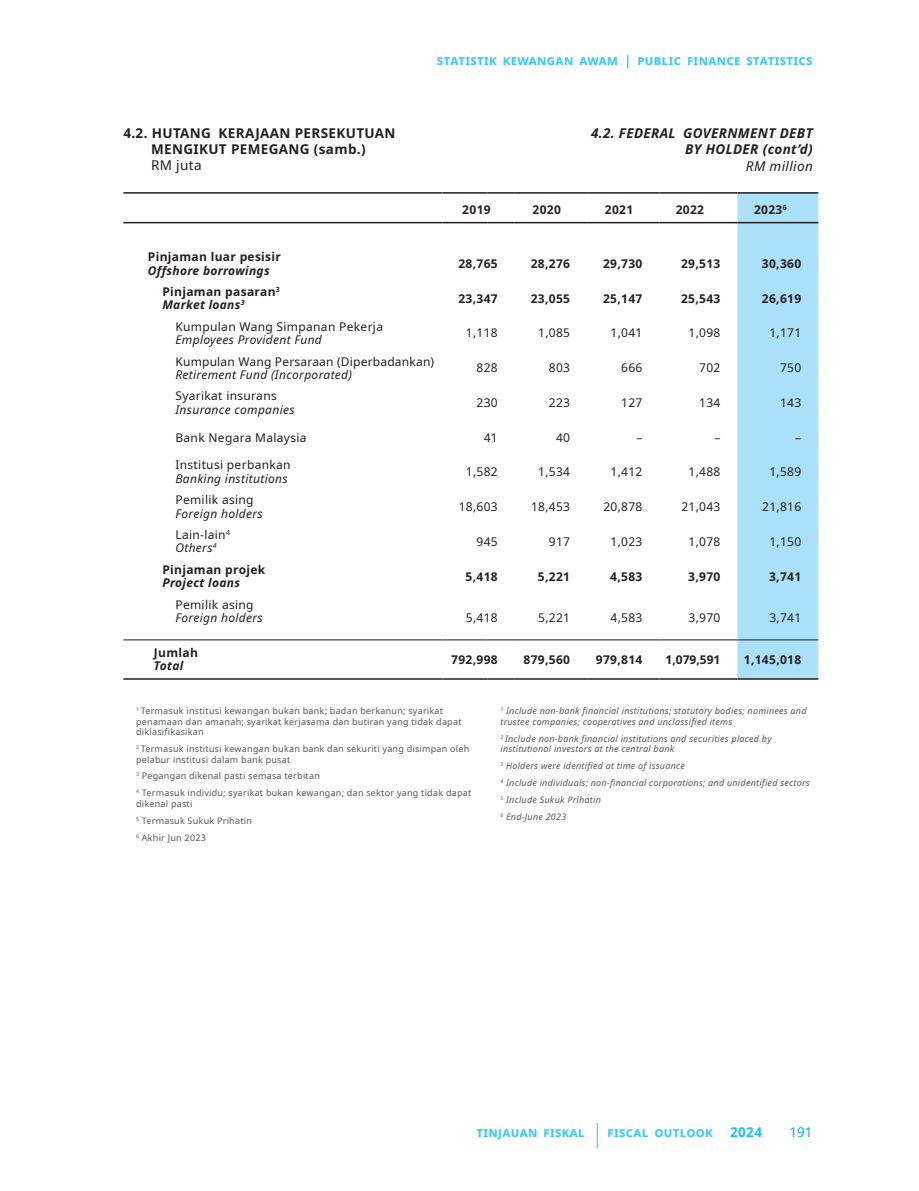
<style>
.page{position:relative;width:919px;height:1191px;background:#fff}
.page>*{position:absolute;margin:0;border:0;box-sizing:border-box;transform-origin:0 0}
.t1{font:700 13.5px "Noto Sans";letter-spacing:.025em;color:#40c7f4}
.t2{font:700 13.5px "Noto Sans";letter-spacing:.025em;color:#231f20}
.t3{font:italic 700 13.5px "Noto Sans";letter-spacing:.025em;color:#231f20}
.t4{font:italic 13.5px "Noto Sans";letter-spacing:.025em;color:#231f20}
.t5{font:13.5px "Noto Sans";letter-spacing:.025em;color:#231f20}
.t6{font:700 13.5px "Noto Sans";color:#15c0f2}
.t7{font:13.5px "Noto Sans";color:#00aeef}
.t8{font:12px "Noto Sans";letter-spacing:.025em;color:#231f20}
.t9{font:700 12px "Noto Sans";letter-spacing:.025em;color:#231f20}
.t10{font:italic 12px "Noto Sans";letter-spacing:.025em;color:#231f20}
.t11{font:italic 700 12px "Noto Sans";letter-spacing:.025em;color:#231f20}
.t12{font:9px/10.5px "Noto Sans";letter-spacing:.025em;color:#57585a}
.t13{font:italic 9px/10.5px "Noto Sans";letter-spacing:.025em;color:#57585a}
</style>
<div class="page">
<svg style="left:596px;top:1123px;width:1px;height:25px"></svg>
<svg style="left:737px;top:194px;width:81px;height:484px;background:#aee1f8"></svg>
<hr style="left:123px;top:192px;width:319px;height:2px;background:#231f20">
<hr style="left:737px;top:192px;width:81px;height:2px;background:#231f20">
<hr style="left:123px;top:222px;width:319px;height:1px;background:#231f20">
<hr style="left:737px;top:222px;width:81px;height:1px;background:#231f20">
<hr style="left:123px;top:678px;width:319px;height:1px;background:#231f20">
<hr style="left:442px;top:678px;width:45px;height:1px;background:#231f20">
<svg style="left:487px;top:678px;width:27px;height:1px"></svg>
<hr style="left:514px;top:678px;width:73px;height:1px;background:#231f20">
<hr style="left:587px;top:678px;width:72px;height:1px;background:#231f20">
<hr style="left:659px;top:678px;width:78px;height:1px;background:#231f20">
<hr style="left:737px;top:678px;width:81px;height:1px;background:#231f20">
<hr style="left:442px;top:192px;width:45px;height:2px;background:#231f20">
<hr style="left:487px;top:192px;width:27px;height:2px;background:#231f20">
<hr style="left:514px;top:192px;width:73px;height:2px;background:#231f20">
<hr style="left:587px;top:192px;width:72px;height:2px;background:#231f20">
<hr style="left:659px;top:192px;width:78px;height:2px;background:#231f20">
<hr style="left:442px;top:222px;width:45px;height:1px;background:#231f20">
<svg style="left:487px;top:222px;width:27px;height:1px"></svg>
<hr style="left:514px;top:222px;width:73px;height:1px;background:#231f20">
<hr style="left:587px;top:222px;width:72px;height:1px;background:#231f20">
<hr style="left:659px;top:222px;width:78px;height:1px;background:#231f20">
<hr style="left:123px;top:639px;width:319px;height:1px;background:#231f20">
<hr style="left:442px;top:639px;width:45px;height:1px;background:#231f20">
<svg style="left:487px;top:639px;width:27px;height:1px"></svg>
<hr style="left:514px;top:639px;width:73px;height:1px;background:#231f20">
<hr style="left:587px;top:639px;width:72px;height:1px;background:#231f20">
<hr style="left:659px;top:639px;width:78px;height:1px;background:#231f20">
<hr style="left:737px;top:639px;width:81px;height:1px;background:#231f20">
<p class="t2" style="left:123px;top:123px;width:274px">4.2. HUTANG KERAJAAN PERSEKUTUAN</p>
<p class="t2" style="left:151px;top:140px;width:216px">MENGIKUT PEMEGANG (samb.)</p>
<p class="t5" style="left:151px;top:156px;width:52px">RM juta</p>
<p class="t9" style="left:148px;top:248px;width:135px">Pinjaman luar pesisir</p>
<p class="t11" style="left:148px;top:262px;width:123px">Offshore borrowings</p>
<p class="t9" style="left:162px;top:283px;width:119px">Pinjaman pasaran<sup>3</sup></p>
<p class="t11" style="left:162px;top:296px;width:84px">Market loans<sup>3</sup></p>
<p class="t8" style="left:175px;top:318px;width:209px">Kumpulan Wang Simpanan Pekerja</p>
<p class="t10" style="left:175px;top:331px;width:148px">Employees Provident Fund</p>
<h1 class="t1" style="left:437px;top:51px;width:377px">statistik kewangan awam | public finance statistics</h1>
<p class="t3" style="left:591px;top:124px;width:223px">4.2. FEDERAL GOVERNMENT DEBT</p>
<p class="t3" style="left:685px;top:140px;width:129px">BY HOLDER (cont’d)</p>
<p class="t4" style="left:745px;top:156px;width:68px">RM million</p>
<p class="t9" style="left:462px;top:201px;width:30px">2019</p>
<p class="t9" style="left:532px;top:201px;width:30px">2020</p>
<p class="t9" style="left:604px;top:201px;width:30px">2021</p>
<p class="t9" style="left:675px;top:201px;width:30px">2022</p>
<p class="t9" style="left:754px;top:201px;width:34px">2023<sup>6</sup></p>
<p class="t9" style="left:458px;top:255px;width:41px">28,765</p>
<p class="t9" style="left:530px;top:255px;width:41px">28,276</p>
<p class="t9" style="left:603px;top:255px;width:41px">29,730</p>
<p class="t9" style="left:681px;top:255px;width:41px">29,513</p>
<p class="t9" style="left:761px;top:255px;width:41px">30,360</p>
<p class="t9" style="left:458px;top:290px;width:41px">23,347</p>
<p class="t9" style="left:530px;top:290px;width:41px">23,055</p>
<p class="t9" style="left:603px;top:290px;width:41px">25,147</p>
<p class="t9" style="left:681px;top:290px;width:41px">25,543</p>
<p class="t9" style="left:761px;top:290px;width:41px">26,619</p>
<p class="t8" style="left:466px;top:325px;width:33px">1,118</p>
<p class="t8" style="left:538px;top:325px;width:33px">1,085</p>
<p class="t8" style="left:610px;top:325px;width:33px">1,041</p>
<p class="t8" style="left:688px;top:325px;width:33px">1,098</p>
<p class="t8" style="left:769px;top:325px;width:33px">1,171</p>
<p class="t8" style="left:175px;top:353px;width:260px">Kumpulan Wang Persaraan (Diperbadankan)</p>
<p class="t10" style="left:175px;top:366px;width:178px">Retirement Fund (Incorporated)</p>
<p class="t8" style="left:175px;top:387px;width:103px">Syarikat insurans</p>
<p class="t10" style="left:175px;top:401px;width:121px">Insurance companies</p>
<p class="t8" style="left:476px;top:359px;width:23px">828</p>
<p class="t8" style="left:549px;top:359px;width:23px">803</p>
<p class="t8" style="left:621px;top:359px;width:23px">666</p>
<p class="t8" style="left:699px;top:359px;width:23px">702</p>
<p class="t8" style="left:780px;top:359px;width:23px">750</p>
<p class="t8" style="left:476px;top:394px;width:23px">230</p>
<p class="t8" style="left:549px;top:394px;width:23px">223</p>
<p class="t8" style="left:621px;top:394px;width:23px">127</p>
<p class="t8" style="left:699px;top:394px;width:23px">134</p>
<p class="t8" style="left:780px;top:394px;width:23px">143</p>
<p class="t8" style="left:175px;top:429px;width:133px">Bank Negara Malaysia</p>
<p class="t8" style="left:483px;top:429px;width:16px">41</p>
<p class="t8" style="left:556px;top:429px;width:16px">40</p>
<p class="t8" style="left:636px;top:429px;width:7px">–</p>
<p class="t8" style="left:714px;top:429px;width:7px">–</p>
<p class="t8" style="left:795px;top:429px;width:7px">–</p>
<p class="t8" style="left:175px;top:456px;width:117px">Institusi perbankan</p>
<p class="t10" style="left:175px;top:470px;width:114px">Banking institutions</p>
<p class="t8" style="left:466px;top:463px;width:33px">1,582</p>
<p class="t8" style="left:538px;top:463px;width:33px">1,534</p>
<p class="t8" style="left:610px;top:463px;width:33px">1,412</p>
<p class="t8" style="left:688px;top:463px;width:33px">1,488</p>
<p class="t8" style="left:769px;top:463px;width:33px">1,589</p>
<p class="t8" style="left:175px;top:491px;width:80px">Pemilik asing</p>
<p class="t10" style="left:175px;top:504px;width:89px">Foreign holders</p>
<p class="t8" style="left:175px;top:526px;width:56px">Lain-lain<sup>4</sup></p>
<p class="t10" style="left:175px;top:539px;width:43px">Others<sup>4</sup></p>
<p class="t9" style="left:162px;top:561px;width:104px">Pinjaman projek</p>
<p class="t11" style="left:162px;top:574px;width:79px">Project loans</p>
<p class="t8" style="left:458px;top:498px;width:41px">18,603</p>
<p class="t8" style="left:531px;top:498px;width:41px">18,453</p>
<p class="t8" style="left:603px;top:498px;width:41px">20,878</p>
<p class="t8" style="left:681px;top:498px;width:41px">21,043</p>
<p class="t8" style="left:762px;top:498px;width:41px">21,816</p>
<p class="t8" style="left:476px;top:533px;width:23px">945</p>
<p class="t8" style="left:549px;top:533px;width:23px">917</p>
<p class="t8" style="left:610px;top:533px;width:33px">1,023</p>
<p class="t8" style="left:688px;top:533px;width:33px">1,078</p>
<p class="t8" style="left:769px;top:533px;width:33px">1,150</p>
<p class="t9" style="left:465px;top:567px;width:34px">5,418</p>
<p class="t9" style="left:538px;top:567px;width:34px">5,221</p>
<p class="t9" style="left:610px;top:567px;width:34px">4,583</p>
<p class="t9" style="left:688px;top:567px;width:34px">3,970</p>
<p class="t9" style="left:769px;top:567px;width:34px">3,741</p>
<p class="t8" style="left:175px;top:596px;width:80px">Pemilik asing</p>
<p class="t10" style="left:175px;top:609px;width:89px">Foreign holders</p>
<p class="t8" style="left:466px;top:609px;width:33px">5,418</p>
<p class="t8" style="left:538px;top:609px;width:33px">5,221</p>
<p class="t8" style="left:610px;top:609px;width:33px">4,583</p>
<p class="t8" style="left:688px;top:609px;width:33px">3,970</p>
<p class="t8" style="left:769px;top:609px;width:33px">3,741</p>
<p class="t9" style="left:154px;top:644px;width:45px">Jumlah</p>
<p class="t11" style="left:154px;top:657px;width:31px">Total</p>
<p class="t9" style="left:451px;top:651px;width:48px">792,998</p>
<p class="t9" style="left:523px;top:651px;width:48px">879,560</p>
<p class="t9" style="left:596px;top:651px;width:48px">979,814</p>
<p class="t9" style="left:665px;top:651px;width:56px">1,079,591</p>
<p class="t9" style="left:743px;top:651px;width:59px">1,145,018</p>
<p class="t12" style="left:136px;top:706px;width:327px"><sup>1</sup> Termasuk institusi kewangan bukan bank; badan berkanun; syarikat penamaan dan amanah; syarikat kerjasama dan butiran yang tidak dapat diklasifikasikan</p>
<p class="t12" style="left:136px;top:743px;width:335px"><sup>2</sup> Termasuk institusi kewangan bukan bank dan sekuriti yang disimpan oleh pelabur institusi dalam bank pusat</p>
<p class="t12" style="left:136px;top:771px;width:185px"><sup>3</sup> Pegangan dikenal pasti semasa terbitan</p>
<p class="t12" style="left:136px;top:788px;width:337px"><sup>4</sup> Termasuk individu; syarikat bukan kewangan; dan sektor yang tidak dapat dikenal pasti</p>
<p class="t12" style="left:136px;top:815px;width:117px"><sup>5</sup> Termasuk Sukuk Prihatin</p>
<p class="t12" style="left:136px;top:832px;width:71px"><sup>6</sup> Akhir Jun 2023</p>
<p class="t13" style="left:500px;top:705px;width:307px"><sup>1</sup> Include non-bank financial institutions; statutory bodies; nominees and trustee companies; cooperatives and unclassified items</p>
<p class="t13" style="left:500px;top:733px;width:272px"><sup>2</sup> Include non-bank financial institutions and securities placed by institutional investors at the central bank</p>
<p class="t13" style="left:500px;top:760px;width:186px"><sup>3</sup> Holders were identified at time of issuance</p>
<p class="t13" style="left:500px;top:777px;width:311px"><sup>4</sup> Include individuals; non-financial corporations; and unidentified sectors</p>
<p class="t13" style="left:500px;top:794px;width:102px"><sup>5</sup> Include Sukuk Prihatin</p>
<p class="t13" style="left:500px;top:811px;width:67px"><sup>6</sup> End-June 2023</p>
<h1 class="t1" style="left:476px;top:1123px;width:110px">tinjauan fiskal</h1>
<h1 class="t1" style="left:607px;top:1123px;width:107px">fiscal outlook</h1>
<h1 class="t6" style="left:730px;top:1123px;width:33px">2024</h1>
<h1 class="t7" style="left:789px;top:1123px;width:25px">191</h1>
</div>
